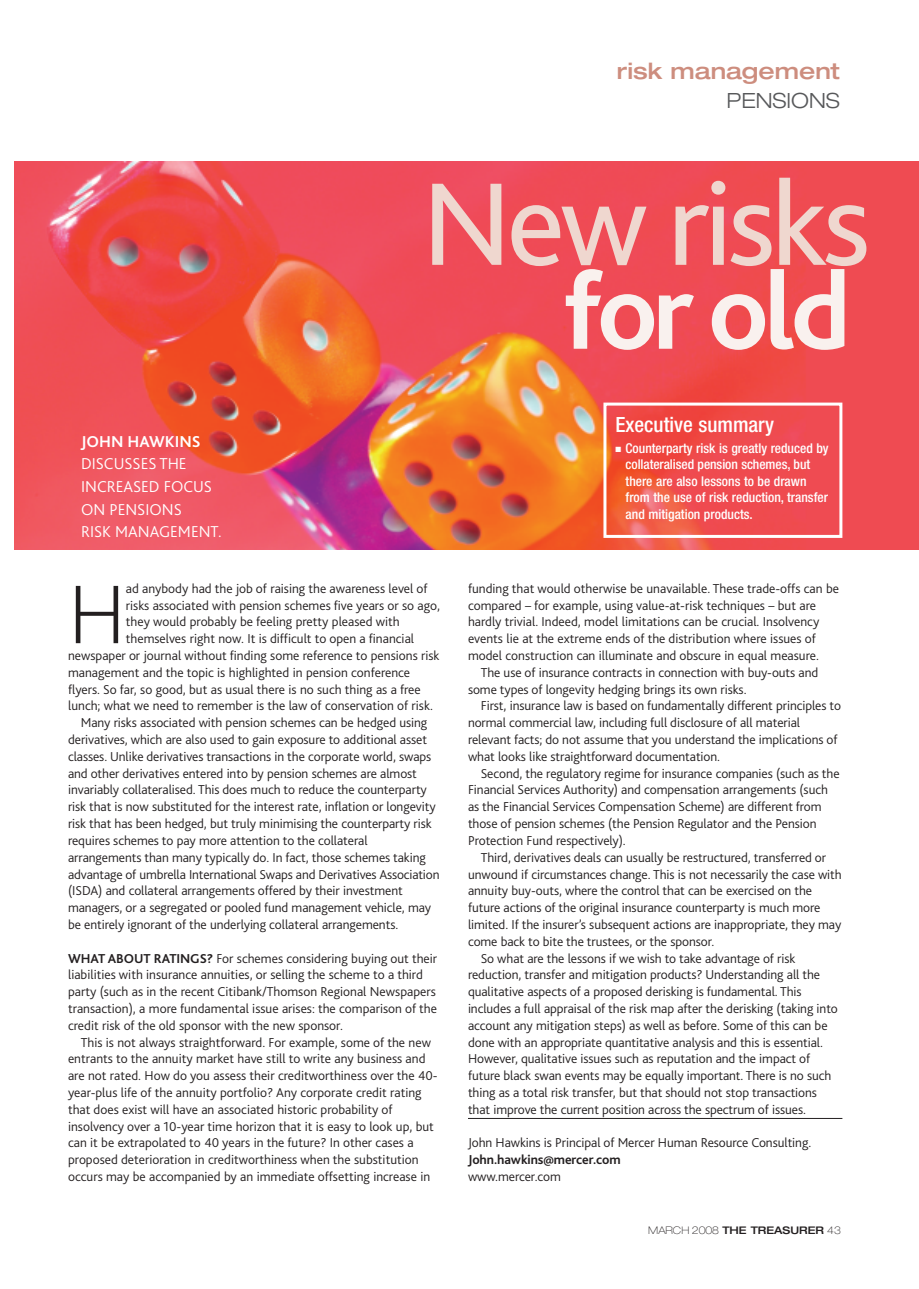
<style>
.page{position:relative;width:919px;height:1289px;background:#fff}
.page>*{position:absolute;margin:0;border:0;box-sizing:border-box;transform-origin:0 0}
.t1{font:123px "Bliss 2";letter-spacing:-.04em;color:#efd7cf}
.t2{font:700 112.5px "Bliss 2";letter-spacing:-.045em;color:#f9f1ee}
.t3{font:200 86.85px "Bliss 2";color:#231f20}
.t4{font:500 expanded 22.5px "Helvetica Neue";color:#cd8d7e}
.t5{font:500 condensed 21px "Helvetica Neue";color:#fff}
.t6{font:300 expanded 21px "Helvetica Neue";color:#57585a}
.t7{font:300 16.5px/22.5px "Bliss 2";color:#fff}
.t8{font:700 16.5px "Bliss 2";color:#fff}
.t9{font:300 13.5px/16.8px "Bliss 2";letter-spacing:-.005em;color:#231f20}
.t10{font:500 condensed 13.5px/16.5px "Helvetica Neue";color:#fff}
.t11{font:700 13.5px "Bliss 2";letter-spacing:-.005em;color:#231f20}
.t12{font:500 expanded 10.5px "Helvetica Neue";color:#231f20}
.s1{font-weight:700}
.s2{font-weight:100}
</style>
<div class="page">
<hr style="left:468px;top:1118px;width:374px;height:1px;background:#231f20">
<img style="left:14px;top:162px;width:904px;height:387px">
<div style="left:603px;top:402px;width:239px;height:136px;border:3px solid #fff"></div>
<h3 class="t4" style="left:617px;top:63px;width:224px">risk management</h3>
<h3 class="t6" style="left:726px;top:93px;width:115px">PENSIONS</h3>
<h1 class="t1" style="left:422px;top:178px;width:450px">New risks</h1>
<p class="t8" style="left:81px;top:435px;width:121px">JOHN HAWKINS</p>
<p class="t7" style="left:81px;top:454px;width:142px">DISCUSSES THE<br>INCREASED FOCUS<br>ON PENSIONS<br>RISK MANAGEMENT.</p>
<h3 class="t3" style="left:68px;top:581px;width:59px">H</h3>
<p class="t9" style="left:126px;top:581px;width:303px">ad anybody had the job of raising the awareness level of</p>
<p class="t9" style="left:126px;top:598px;width:315px">risks associated with pension schemes five years or so ago,</p>
<p class="t9" style="left:126px;top:614px;width:275px">they would probably be feeling pretty pleased with</p>
<p class="t9" style="left:126px;top:631px;width:290px">themselves right now. It is difficult to open a financial</p>
<p class="t9" style="left:68px;top:648px;width:373px">newspaper or journal without finding some reference to pensions risk</p>
<p class="t9" style="left:68px;top:665px;width:343px">management and the topic is highlighted in pension conference</p>
<p class="t9" style="left:68px;top:682px;width:354px">flyers. So far, so good, but as usual there is no such thing as a free</p>
<p class="t9" style="left:68px;top:698px;width:366px">lunch; what we need to remember is the law of conservation of risk.</p>
<p class="t9" style="left:81px;top:715px;width:348px">Many risks associated with pension schemes can be hedged using</p>
<p class="t9" style="left:68px;top:732px;width:360px">derivatives, which are also used to gain exposure to additional asset</p>
<p class="t9" style="left:68px;top:749px;width:365px">classes. Unlike derivatives transactions in the corporate world, swaps</p>
<p class="t9" style="left:68px;top:766px;width:350px">and other derivatives entered into by pension schemes are almost</p>
<p class="t9" style="left:68px;top:782px;width:360px">invariably collateralised. This does much to reduce the counterparty</p>
<p class="t9" style="left:68px;top:799px;width:369px">risk that is now substituted for the interest rate, inflation or longevity</p>
<p class="t9" style="left:68px;top:816px;width:365px">risk that has been hedged, but truly minimising the counterparty risk</p>
<p class="t9" style="left:68px;top:833px;width:301px">requires schemes to pay more attention to the collateral</p>
<p class="t9" style="left:68px;top:850px;width:359px">arrangements than many typically do. In fact, those schemes taking</p>
<p class="t9" style="left:68px;top:866px;width:373px">advantage of umbrella International Swaps and Derivatives Association</p>
<p class="t9" style="left:68px;top:883px;width:336px">(ISDA) and collateral arrangements offered by their investment</p>
<p class="t9" style="left:68px;top:900px;width:364px">managers, or a segregated or pooled fund management vehicle, may</p>
<p class="t9" style="left:68px;top:917px;width:332px">be entirely ignorant of the underlying collateral arrangements.</p>
<p class="t9" style="left:68px;top:950px;width:370px"><span class="s1">WHAT ABOUT RATINGS?</span> For schemes considering buying out their liabilities with insurance annuities, or selling the scheme to a third party (such as in the recent Citibank/Thomson Regional Newspapers transaction), a more fundamental issue arises: the comparison of the credit risk of the old sponsor with the new sponsor.</p>
<p class="t9" style="left:68px;top:1034px;width:371px;text-indent:13px">This is not always straightforward. For example, some of the new entrants to the annuity market have still to write any business and are not rated. How do you assess their creditworthiness over the 40- year-plus life of the annuity portfolio? Any corporate credit rating that does exist will have an associated historic probability of insolvency over a 10-year time horizon that it is easy to look up, but can it be extrapolated to 40 years in the future? In other cases a proposed deterioration in creditworthiness when the substitution occurs may be accompanied by an immediate offsetting increase in</p>
<h2 class="t2" style="left:563px;top:269px;width:289px">for old</h2>
<h3 class="t5" style="left:615px;top:417px;width:160px">Executive summary</h3>
<p class="t10" style="left:625px;top:441px;width:204px;text-indent:-10px">■ Counterparty risk is greatly reduced by collateralised pension schemes, but there are also lessons to be drawn from the use of risk reduction, transfer and mitigation products.</p>
<p class="t9" style="left:468px;top:581px;width:372px">funding that would otherwise be unavailable. These trade-offs can be</p>
<p class="t9" style="left:468px;top:598px;width:349px">compared – for example, using value-at-risk techniques – but are</p>
<p class="t9" style="left:468px;top:614px;width:353px">hardly trivial. Indeed, model limitations can be crucial. Insolvency</p>
<p class="t9" style="left:468px;top:631px;width:349px">events lie at the extreme ends of the distribution where issues of</p>
<p class="t9" style="left:468px;top:648px;width:352px">model construction can illuminate and obscure in equal measure.</p>
<p class="t9" style="left:480px;top:665px;width:339px">The use of insurance contracts in connection with buy-outs and</p>
<p class="t9" style="left:468px;top:682px;width:280px">some types of longevity hedging brings its own risks.</p>
<p class="t9" style="left:480px;top:698px;width:362px">First, insurance law is based on fundamentally different principles to</p>
<p class="t9" style="left:468px;top:715px;width:333px">normal commercial law, including full disclosure of all material</p>
<p class="t9" style="left:468px;top:732px;width:371px">relevant facts; do not assume that you understand the implications of</p>
<p class="t9" style="left:468px;top:749px;width:254px">what looks like straightforward documentation.</p>
<p class="t9" style="left:480px;top:766px;width:360px">Second, the regulatory regime for insurance companies (such as the</p>
<p class="t9" style="left:468px;top:782px;width:361px">Financial Services Authority) and compensation arrangements (such</p>
<p class="t9" style="left:468px;top:799px;width:355px">as the Financial Services Compensation Scheme) are different from</p>
<p class="t9" style="left:468px;top:816px;width:350px">those of pension schemes (the Pension Regulator and the Pension</p>
<p class="t9" style="left:468px;top:833px;width:159px">Protection Fund respectively).</p>
<p class="t9" style="left:480px;top:850px;width:347px">Third, derivatives deals can usually be restructured, transferred or</p>
<p class="t9" style="left:468px;top:866px;width:375px">unwound if circumstances change. This is not necessarily the case with</p>
<p class="t9" style="left:468px;top:883px;width:345px">annuity buy-outs, where the control that can be exercised on the</p>
<p class="t9" style="left:468px;top:900px;width:354px">future actions of the original insurance counterparty is much more</p>
<p class="t9" style="left:468px;top:917px;width:375px">limited. If the insurer’s subsequent actions are inappropriate, they may</p>
<p class="t9" style="left:468px;top:934px;width:248px">come back to bite the trustees, or the sponsor.</p>
<p class="t9" style="left:480px;top:950px;width:316px">So what are the lessons if we wish to take advantage of risk</p>
<p class="t9" style="left:468px;top:967px;width:353px">reduction, transfer and mitigation products? Understanding all the</p>
<p class="t9" style="left:468px;top:984px;width:335px">qualitative aspects of a proposed derisking is fundamental. This</p>
<p class="t9" style="left:468px;top:1001px;width:371px">includes a full appraisal of the risk map after the derisking (taking into</p>
<p class="t9" style="left:468px;top:1018px;width:361px">account any mitigation steps) as well as before. Some of this can be</p>
<p class="t9" style="left:468px;top:1034px;width:356px">done with an appropriate quantitative analysis and this is essential.</p>
<p class="t9" style="left:468px;top:1051px;width:343px">However, qualitative issues such as reputation and the impact of</p>
<p class="t9" style="left:468px;top:1068px;width:365px">future black swan events may be equally important. There is no such</p>
<p class="t9" style="left:468px;top:1085px;width:350px">thing as a total risk transfer, but that should not stop transactions</p>
<p class="t9" style="left:468px;top:1102px;width:339px">that improve the current position across the spectrum of issues.</p>
<p class="t9" style="left:468px;top:1135px;width:345px">John Hawkins is Principal of Mercer Human Resource Consulting.</p>
<p class="t11" style="left:468px;top:1154px;width:154px">John.hawkins@mercer.com</p>
<p class="t9" style="left:468px;top:1169px;width:94px">www.mercer.com</p>
<p class="t12" style="left:648px;top:1226px;width:194px"><span class="s2">MARCH 2008</span> THE TREASURER <span class="s2">43</span></p>
</div>
